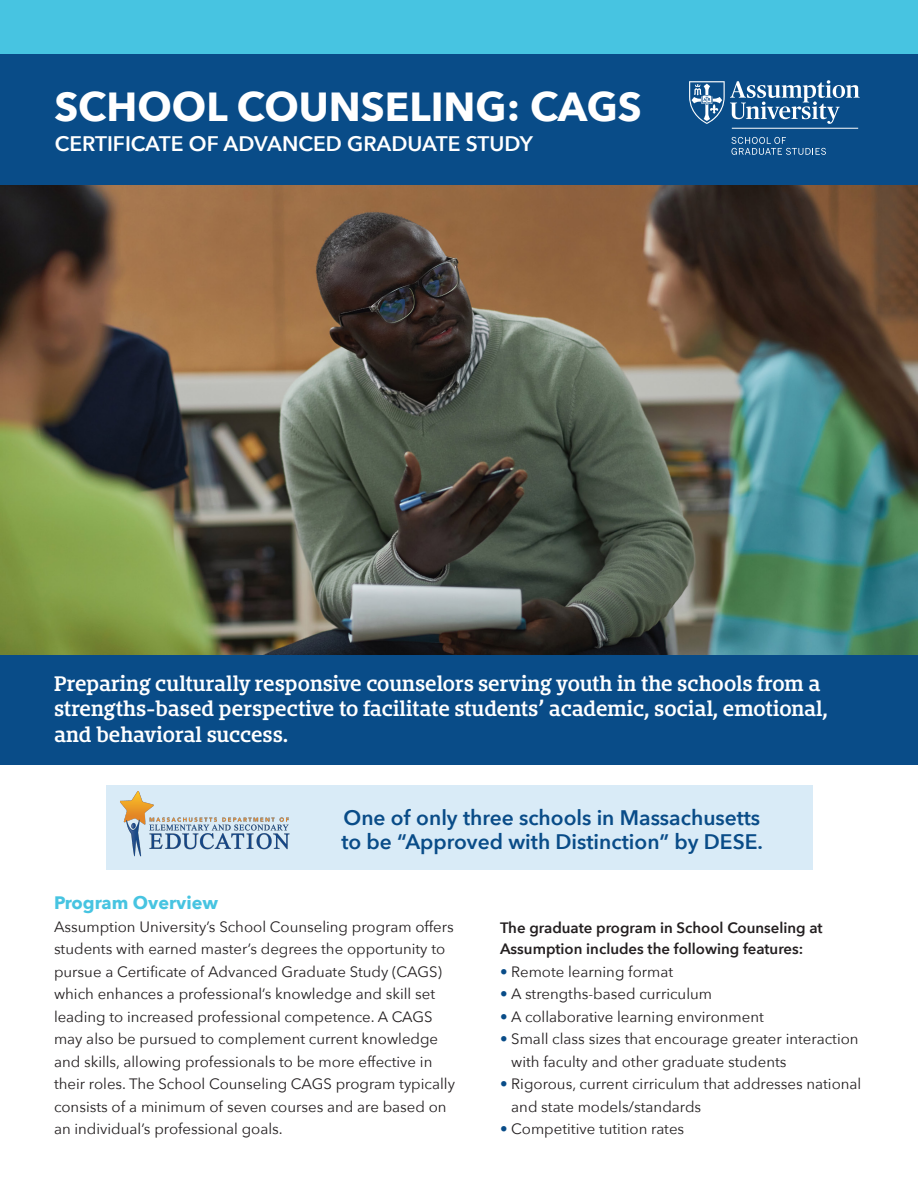
<style>
.page{position:relative;width:918px;height:1188px;background:#fff}
.page>*{position:absolute;margin:0;border:0;box-sizing:border-box;transform-origin:0 0}
.t1{font:700 40.5px "Avenir Next";color:#fff}
.t2{font:600 21px "Avenir Next";color:#094c88}
.t3{font:600 21px "Avenir Next";color:#fff}
.t4{font:600 19.5px/25.5px "Bommer Slab";letter-spacing:-.005em;color:#fff}
.t5{font:700 18px "Avenir Next";color:#47c4e1}
.t6{font:15px/22.5px "Avenir Next";color:#231f20}
.t7{font:600 15px "Avenir Next";color:#231f20}
.s1{color:#094c88}
</style>
<div class="page">
<div style="left:0;top:0;width:918px;height:81px;background:#47c4e1"></div>
<div style="left:0;top:54px;width:918px;height:132px;background:#094c88"></div>
<svg style="left:689px;top:80px;width:171px;height:44px"></svg>
<hr style="left:732px;top:128px;width:126px;height:1px;background:#fff">
<svg style="left:731px;top:137px;width:95px;height:18px"></svg>
<img style="left:0;top:186px;width:918px;height:469px">
<div style="left:0;top:655px;width:918px;height:110px;background:#094c88"></div>
<div style="left:106px;top:786px;width:706px;height:84px;background:#d9ebf7"></div>
<img style="left:120px;top:791px;width:170px;height:66px">
<p class="t1" style="left:54px;top:72px;width:589px">SCHOOL COUNSELING: CAGS</p>
<p class="t3" style="left:55px;top:126px;width:480px">CERTIFICATE OF ADVANCED GRADUATE STUDY</p>
<p class="t4" style="left:54px;top:670px;width:775px">Preparing culturally responsive counselors serving youth in the schools from a strengths-based perspective to facilitate students’ academic, social, emotional,</p>
<p class="t4" style="left:54px;top:721px;width:236px">and behavioral success.</p>
<p class="t2" style="left:344px;top:799px;width:418px">One of only three schools in Massachusetts</p>
<p class="t2" style="left:341px;top:823px;width:423px">to be “Approved with Distinction” by DESE.</p>
<p class="t5" style="left:54px;top:887px;width:166px">Program Overview</p>
<p class="t6" style="left:54px;top:914px;width:402px">Assumption University’s School Counseling program offers students with earned master’s degrees the opportunity to pursue a Certificate of Advanced Graduate Study (CAGS) which enhances a professional’s knowledge and skill set leading to increased professional competence. A CAGS may also be pursued to complement current knowledge and skills, allowing professionals to be more effective in their roles. The School Counseling CAGS program typically consists of a minimum of seven courses and are based on an individual’s professional goals.</p>
<p class="t7" style="left:500px;top:915px;width:324px">The graduate program in School Counseling at</p>
<p class="t7" style="left:500px;top:936px;width:305px">Assumption includes the following features:</p>
<p class="t6" style="left:500px;top:959px;width:175px"><span class="s1">•</span> Remote learning format</p>
<p class="t6" style="left:500px;top:982px;width:214px"><span class="s1">•</span> A strengths-based curriculum</p>
<p class="t6" style="left:500px;top:1004px;width:265px"><span class="s1">•</span> A collaborative learning environment</p>
<p class="t6" style="left:500px;top:1027px;width:360px"><span class="s1">•</span> Small class sizes that encourage greater interaction</p>
<p class="t6" style="left:511px;top:1049px;width:277px">with faculty and other graduate students</p>
<p class="t6" style="left:500px;top:1072px;width:363px"><span class="s1">•</span> Rigorous, current cirriculum that addresses national</p>
<p class="t6" style="left:511px;top:1094px;width:191px">and state models/standards</p>
<p class="t6" style="left:500px;top:1117px;width:186px"><span class="s1">•</span> Competitive tutition rates</p>
</div>
